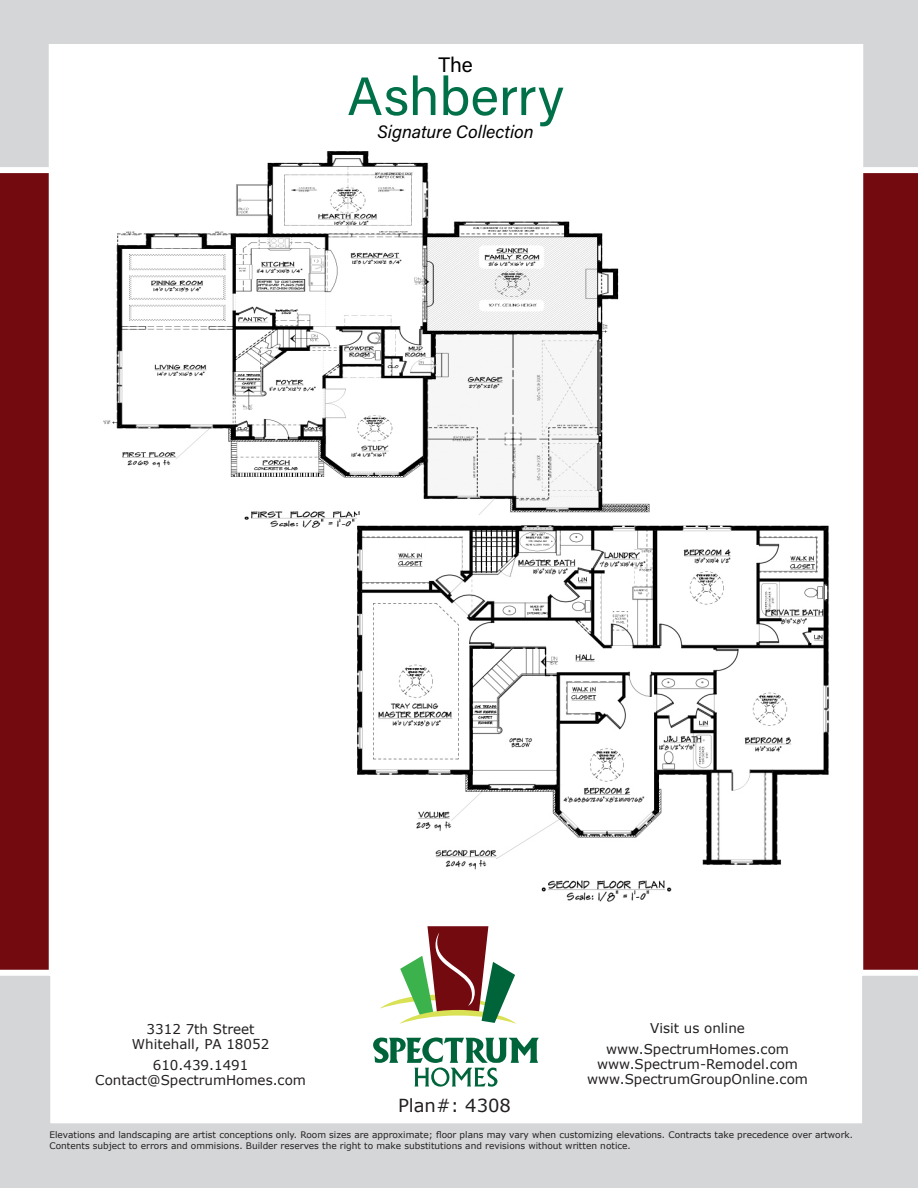
<style>
.page{position:relative;width:918px;height:1188px;background:#d5d6d8}
.page>*{position:absolute;margin:0;border:0;box-sizing:border-box;transform-origin:0 0}
.t1{font:54px "Acumin Variable Concept";color:#007049}
.t2{font:21px "Acumin Variable Concept";color:#000}
.t3{font:18px "Acumin Variable Concept";color:#000}
.t4{font:18px "Verdana";color:#231f20}
.t5{font:13.5px/15px "Verdana";color:#231f20;text-align:center}
.t6{font:9px/10.8px "Verdana";color:#231f20}
</style>
<div class="page">
<div style="left:0;top:169px;width:918px;height:805px;background:#730a10"></div>
<div style="left:52px;top:165px;width:809px;height:957px;background:#fff"></div>
<div style="left:50px;top:973px;width:812px;height:150px;border:3px solid #fff"></div>
<div style="left:0;top:167px;width:918px;height:6px;background:#fff"></div>
<div style="left:0;top:970px;width:918px;height:6px;background:#fff"></div>
<div style="left:52px;top:47px;width:809px;height:124px;background:#fff"></div>
<svg style="left:373px;top:1037px;width:166px;height:50px"></svg>
<svg style="left:380px;top:926px;width:136px;height:98px"></svg>
<img style="left:103px;top:151px;width:547px;height:378px">
<img style="left:358px;top:516px;width:472px;height:386px">
<p class="t2" style="left:438px;top:50px;width:36px">The</p>
<p class="t1" style="left:347px;top:59px;width:218px">Ashberry</p>
<p class="t3" style="left:377px;top:119px;width:158px">Signature Collection</p>
<p class="t5" style="left:147px;top:1021px;width:110px">3312 7th Street</p>
<p class="t5" style="left:132px;top:1036px;width:139px">Whitehall, PA 18052</p>
<p class="t5" style="left:95px;top:1057px;width:212px">610.439.1491<br>Contact@SpectrumHomes.com</p>
<p class="t4" style="left:398px;top:1093px;width:115px">Plan#: 4308</p>
<p class="t5" style="left:650px;top:1020px;width:96px">Visit us online</p>
<p class="t5" style="left:606px;top:1041px;width:184px">www.SpectrumHomes.com</p>
<p class="t5" style="left:597px;top:1056px;width:203px">www.Spectrum-Remodel.com</p>
<p class="t5" style="left:587px;top:1071px;width:222px">www.SpectrumGroupOnline.com</p>
<p class="t6" style="left:49px;top:1130px;width:805px">Elevations and landscaping are artist conceptions only. Room sizes are approximate; floor plans may vary when customizing elevations. Contracts take precedence over artwork.<br>Contents subject to errors and ommisions. Builder reserves the right to make substitutions and revisions without written notice.</p>
</div>
